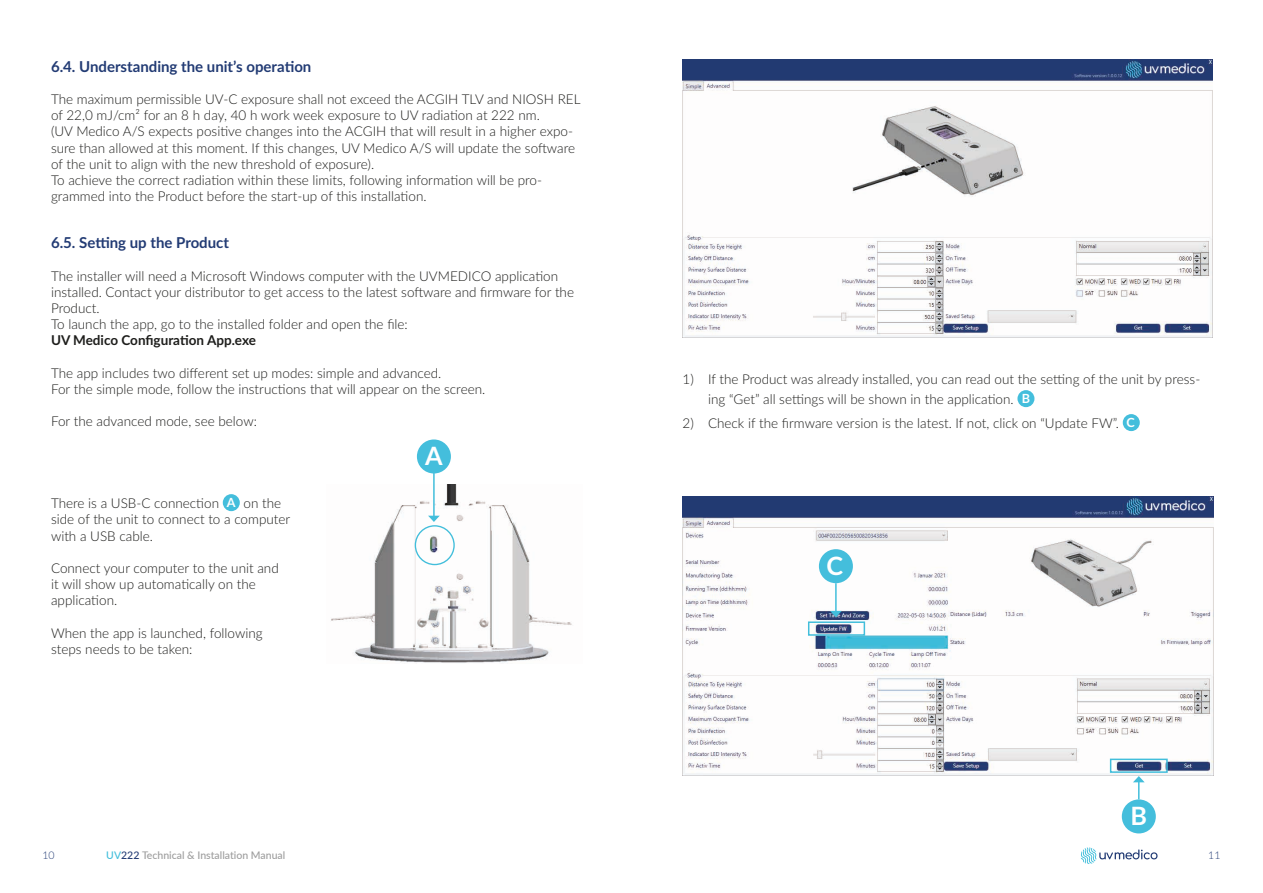
<style>
.page{position:relative;width:1263px;height:893px;background:#fff}
.page>*{position:absolute;margin:0;border:0;box-sizing:border-box;transform-origin:0 0}
.t1{font:700 25.2px "Lato";color:#fff}
.Headling_Level_2{font:700 15px "Lato";color:#223b74}
.Body{font:300 13.5px/16.2px "Lato";color:#1d1d1b}
.Body_Numbers{font:300 13.5px/19.6px "Lato";color:#1d1d1b}
.Body-2{font:700 13.5px "Lato";color:#1d1d1b}
.t2{font:700 12.6px "Lato";color:#fff}
.t3{font:500 10.5px "Lato";color:#9d9d9d}
.t4{font:300 10.5px "Lato";color:#223b74}
.s1{color:#42bedb}
.s2{color:#223b74}
</style>
<div class="page">
<svg style="left:1081px;top:847px;width:76px;height:17px"></svg>
<img style="left:331px;top:485px;width:241px;height:178px">
<hr style="left:433px;top:473px;width:2px;height:43px;background:#42bedb">
<svg style="left:428px;top:516px;width:12px;height:6px"></svg>
<div style="left:223px;top:494px;width:17px;height:17px;background:#44bedc;border-radius:50%"></div>
<div style="left:417px;top:439px;width:34px;height:34px;background:#44bedc;border-radius:50%"></div>
<img style="left:682px;top:497px;width:531px;height:278px">
<div style="left:1017px;top:390px;width:17px;height:17px;background:#44bedc;border-radius:50%"></div>
<div style="left:1123px;top:414px;width:17px;height:17px;background:#44bedc;border-radius:50%"></div>
<div style="left:1122px;top:799px;width:34px;height:34px;background:#44bedc;border-radius:50%"></div>
<div style="left:819px;top:549px;width:34px;height:34px;background:#44bedc;border-radius:50%"></div>
<svg style="left:1133px;top:776px;width:12px;height:23px"></svg>
<hr style="left:835px;top:583px;width:2px;height:29px;background:#42bedb">
<svg style="left:830px;top:611px;width:12px;height:6px"></svg>
<div style="left:1110px;top:759px;width:58px;height:14px;border:2px solid #42bedb"></div>
<div style="left:808px;top:621px;width:57px;height:15px;border:2px solid #42bedb"></div>
<img style="left:682px;top:60px;width:531px;height:278px">
<div style="left:415px;top:525px;width:40px;height:40px;border:1px solid #42bedb;border-radius:50%"></div>
<p class="Headling_Level_2" style="left:51px;top:55px;width:262px">6.4. Understanding the unit’s operation</p>
<p class="Body" style="left:51px;top:91px;width:531px">The maximum permissible UV-C exposure shall not exceed the ACGIH TLV and NIOSH REL of 22,0 mJ/cm² for an 8 h day, 40 h work week exposure to UV radiation at 222 nm.</p>
<p class="Body" style="left:51px;top:123px;width:526px">(UV Medico A/S expects positive changes into the ACGIH that will result in a higher expo&shy;sure than allowed at this moment. If this changes, UV Medico A/S will update the software of the unit to align with the new threshold of exposure).</p>
<p class="Body" style="left:51px;top:172px;width:493px">To achieve the correct radiation within these limits, following information will be pro&shy;grammed into the Product before the start-up of this installation.</p>
<p class="Headling_Level_2" style="left:51px;top:232px;width:180px">6.5. Setting up the Product</p>
<p class="Body" style="left:51px;top:267px;width:524px">The installer will need a Microsoft Windows computer with the UVMEDICO application installed. Contact your distributor to get access to the latest software and firmware for the<br>Product.</p>
<p class="Body" style="left:51px;top:316px;width:358px">To launch the app, go to the installed folder and open the file:</p>
<p class="Body-2" style="left:51px;top:331px;width:206px">UV Medico Configuration App.exe</p>
<p class="Body" style="left:51px;top:364px;width:392px">The app includes two different set up modes: simple and advanced.</p>
<p class="Body" style="left:51px;top:381px;width:436px">For the simple mode, follow the instructions that will appear on the screen.</p>
<p class="Body" style="left:51px;top:413px;width:207px">For the advanced mode, see below:</p>
<p class="Body" style="left:51px;top:495px;width:170px">There is a USB-C connection</p>
<p class="t2" style="left:227px;top:493px;width:10px">A</p>
<p class="Body" style="left:51px;top:495px;width:241px;text-indent:192px">on the side of the unit to connect to a computer with a USB cable.</p>
<p class="Body" style="left:51px;top:559px;width:229px">Connect your computer to the unit and it will show up automatically on the application.</p>
<p class="Body" style="left:51px;top:624px;width:213px">When the app is launched, following steps needs to be taken:</p>
<p class="t1" style="left:425px;top:438px;width:19px">A</p>
<p class="Body_Numbers" style="left:708px;top:369px;width:494px;text-indent:-26px">1) If the Product was already installed, you can read out the setting of the unit by press&shy;ing “Get” all settings will be shown in the application.</p>
<p class="t2" style="left:1022px;top:389px;width:10px">B</p>
<p class="Body_Numbers" style="left:682px;top:413px;width:438px">2) Check if the firmware version is the latest. If not, click on “Update FW”.</p>
<p class="t2" style="left:1126px;top:413px;width:10px">C</p>
<p class="t1" style="left:826px;top:547px;width:18px">C</p>
<p class="t1" style="left:1130px;top:798px;width:18px">B</p>
<p class="t4" style="left:43px;top:848px;width:14px">10</p>
<p class="t3" style="left:106px;top:847px;width:180px"><span class="s1">UV</span><span class="s2">222</span> Technical &amp; Installation Manual</p>
<p class="t4" style="left:1208px;top:848px;width:14px">11</p>
</div>
